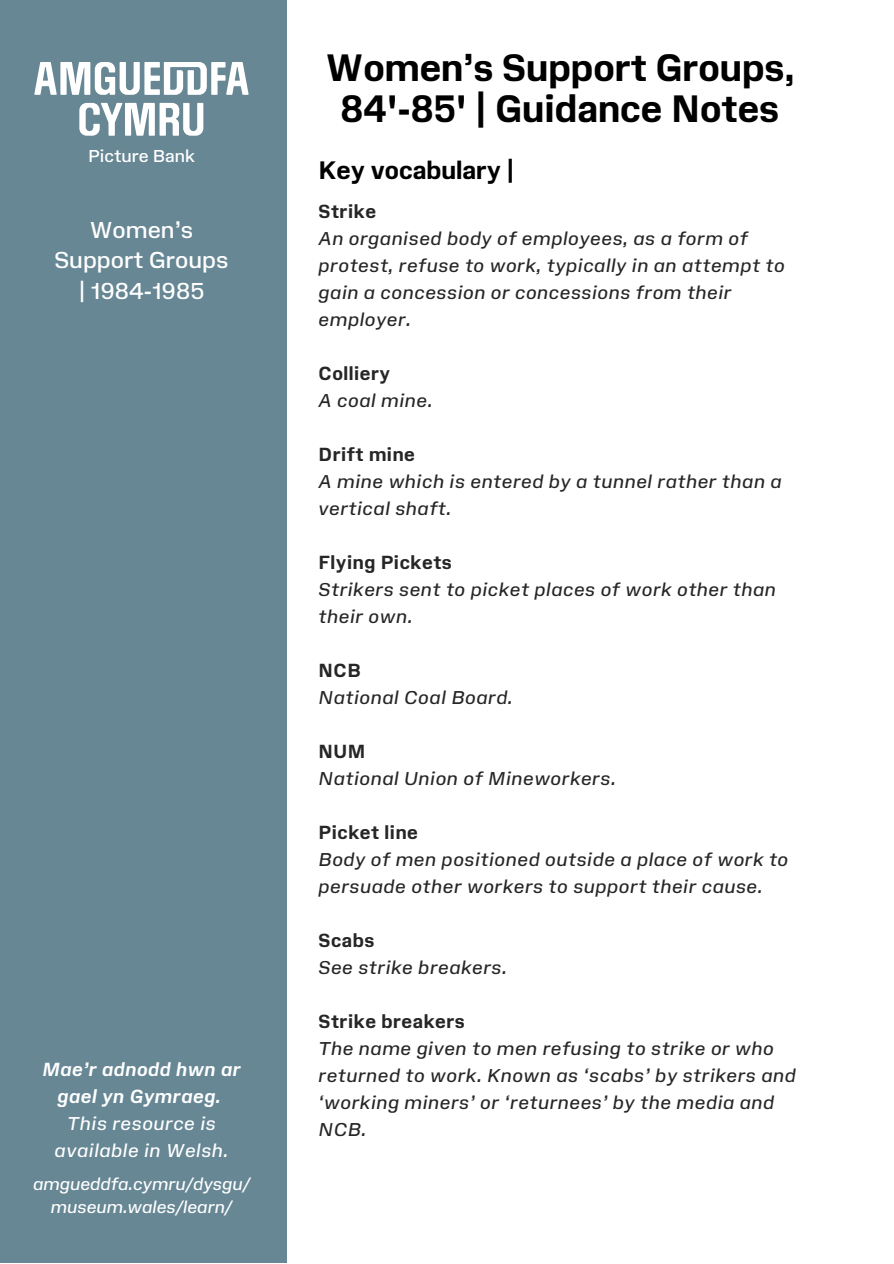
<style>
.page{position:relative;width:894px;height:1264px;background:#fff}
.page>*{position:absolute;margin:0;border:0;box-sizing:border-box;transform-origin:0 0}
.t1{font:700 36.15px/40.5px "Amgueddfa Body";color:#000;text-align:center}
.t2{font:700 24px "Amgueddfa Body";color:#000}
.t3{font:22.35px/30.3px "Amgueddfa Body";color:#fff;text-align:center}
.t4{font:italic 18px/27px "Amgueddfa Body";letter-spacing:.03em;color:#272627}
.t5{font:700 18px "Amgueddfa Body";letter-spacing:.03em;color:#272627}
.t6{font:italic 18px/27px "Amgueddfa Body";letter-spacing:.03em;color:#fff;text-align:center}
.t7{font:italic 700 18px/27px "Amgueddfa Body";letter-spacing:.03em;color:#fff;text-align:center}
.t8{font:italic 16.65px "Amgueddfa Body";color:#fff}
.t9{font:16.65px "Amgueddfa Body";color:#fff}
.s1{font-weight:700;font-style:normal}
</style>
<div class="page">
<div style="left:0;top:0;width:286px;height:1262px;background:#678795"></div>
<svg style="left:34px;top:62px;width:214px;height:33px"></svg>
<svg style="left:79px;top:103px;width:124px;height:33px"></svg>
<p class="t9" style="left:88px;top:146px;width:108px">Picture Bank</p>
<p class="t3" style="left:54px;top:214px;width:176px">Women’s<br>Support Groups | 1984-1985</p>
<p class="t7" style="left:42px;top:1055px;width:200px">Mae’r adnodd hwn ar gael yn Gymraeg.</p>
<p class="t6" style="left:55px;top:1109px;width:175px">This resource is available in Welsh.</p>
<p class="t8" style="left:33px;top:1173px;width:218px">amgueddfa.cymru/dysgu/</p>
<p class="t8" style="left:51px;top:1196px;width:183px">museum.wales/learn/</p>
<p class="t1" style="left:326px;top:48px;width:470px">Women’s Support Groups,<br>84'-85' | Guidance Notes</p>
<p class="t2" style="left:318px;top:155px;width:197px">Key vocabulary |</p>
<p class="t5" style="left:318px;top:200px;width:59px">Strike</p>
<h3 class="t4" style="left:318px;top:224px;width:467px">An organised body of employees, as a form of protest, refuse to work, typically in an attempt to gain a concession or concessions from their employer.</h3>
<p class="t5" style="left:318px;top:362px;width:73px">Colliery</p>
<p class="t4" style="left:318px;top:386px;width:115px">A coal mine.</p>
<p class="t5" style="left:318px;top:443px;width:98px">Drift mine</p>
<p class="t4" style="left:318px;top:467px;width:464px">A mine which is entered by a tunnel rather than a vertical shaft.</p>
<h1 class="t4" style="left:318px;top:548px;width:458px"><span class="s1">Flying Pickets<br></span>Strikers sent to picket places of work other than</h1>
<h2 class="t4" style="left:318px;top:602px;width:95px">their own.</h2>
<h2 class="t4" style="left:318px;top:656px;width:196px"><span class="s1">NCB<br></span>National Coal Board.</h2>
<h2 class="t4" style="left:318px;top:737px;width:299px"><span class="s1">NUM<br></span>National Union of Mineworkers.</h2>
<h2 class="t5" style="left:318px;top:821px;width:101px">Picket line</h2>
<p class="t4" style="left:318px;top:845px;width:471px">Body of men positioned outside a place of work to persuade other workers to support their cause.</p>
<p class="t4" style="left:318px;top:926px;width:190px"><span class="s1">Scabs<br></span>See strike breakers.</p>
<p class="t4" style="left:318px;top:1007px;width:478px"><span class="s1">Strike breakers<br></span>The name given to men refusing to strike or who returned to work. Known as ‘scabs’ by strikers and ‘working miners’ or ‘returnees’ by the media and<br>NCB.</p>
</div>
